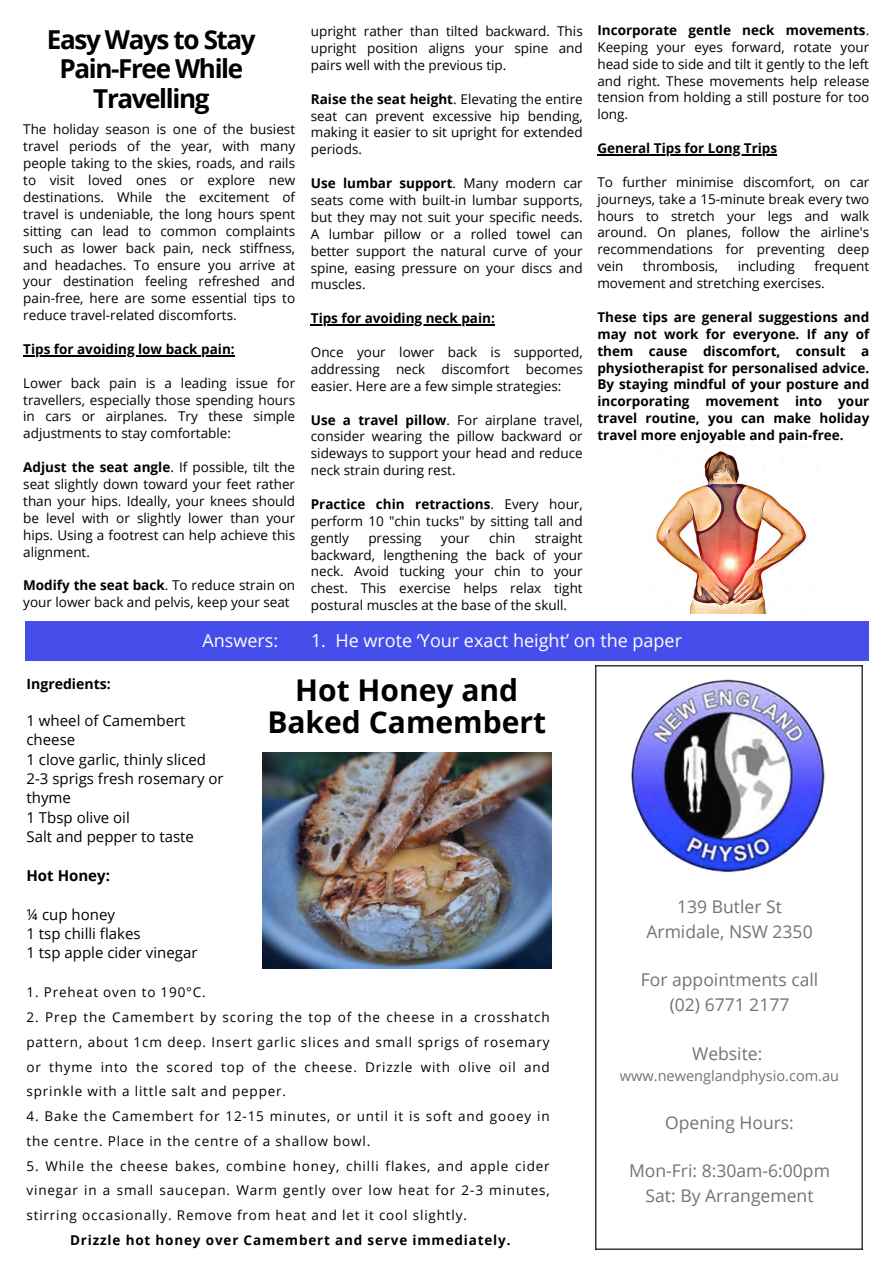
<style>
.page{position:relative;width:894px;height:1264px;background:#fff}
.page>*{position:absolute;margin:0;border:0;box-sizing:border-box;transform-origin:0 0}
.t1{font:700 30px/31.5px "Open Sans";color:#000;text-align:center}
.t2{font:700 26.1px/29.2px "Open Sans";letter-spacing:-.055em;color:#000;text-align:center}
.t3{font:18px "Open Sans";color:#fff}
.t4{font:17.55px/24.5px "Open Sans";color:#737373;text-align:center}
.t5{font:15px/19.4px "Open Sans";color:#000}
.t6{font:700 15px "Open Sans";color:#000}
.t7{font:14.55px "Open Sans";color:#737373}
.t8{font:700 14.1px "Open Sans";color:#000}
.t9{font:13.5px/16.8px "Open Sans";color:#000;text-align:justify}
.t10{font:700 13.5px/16.8px "Open Sans";color:#000;text-align:justify}
.t11{font:13.5px/24.8px "Open Sans";letter-spacing:.06em;color:#000}
.t12{font:700 13.5px "Open Sans";letter-spacing:.06em;color:#000}
.s1{font-weight:700}
</style>
<div class="page">
<img style="left:595px;top:665px;width:267px;height:584px">
<div style="left:25px;top:621px;width:843px;height:39px;background:#454deb"></div>
<img style="left:622px;top:676px;width:213px;height:201px">
<img style="left:263px;top:753px;width:288px;height:216px">
<img style="left:656px;top:451px;width:152px;height:162px">
<hr style="left:311px;top:324px;width:184px;height:1px;background:#000">
<hr style="left:597px;top:154px;width:180px;height:1px;background:#000">
<hr style="left:23px;top:355px;width:212px;height:1px;background:#000">
<p class="t2" style="left:47px;top:24px;width:210px">Easy Ways to Stay<br>Pain-Free While<br>Travelling</p>
<p class="t9" style="left:23px;top:121px;width:273px">The holiday season is one of the busiest travel periods of the year, with many people taking to the skies, roads, and rails to visit loved ones or explore new destinations. While the excitement of travel is undeniable, the long hours spent sitting can lead to common complaints such as lower back pain, neck stiffness, and headaches. To ensure you arrive at your destination feeling refreshed and pain-free, here are some essential tips to reduce travel-related discomforts.</p>
<h4 class="t10" style="left:23px;top:340px;width:213px">Tips for avoiding low back pain:</h4>
<p class="t9" style="left:23px;top:374px;width:273px">Lower back pain is a leading issue for travellers, especially those spending hours in cars or airplanes. Try these simple adjustments to stay comfortable:</p>
<p class="t9" style="left:23px;top:458px;width:273px"><span class="s1">Adjust the seat angle</span>. If possible, tilt the seat slightly down toward your feet rather than your hips. Ideally, your knees should be level with or slightly lower than your hips. Using a footrest can help achieve this alignment.</p>
<p class="t9" style="left:23px;top:576px;width:273px"><span class="s1">Modify the seat back</span>. To reduce strain on your lower back and pelvis, keep your seat</p>
<p class="t9" style="left:311px;top:23px;width:273px">upright rather than tilted backward. This upright position aligns your spine and pairs well with the previous tip.</p>
<p class="t9" style="left:311px;top:90px;width:273px"><span class="s1">Raise the seat height</span>. Elevating the entire seat can prevent excessive hip bending, making it easier to sit upright for extended periods.</p>
<h4 class="t9" style="left:311px;top:174px;width:273px"><span class="s1">Use lumbar support</span>. Many modern car seats come with built-in lumbar supports, but they may not suit your specific needs.<br>A lumbar pillow or a rolled towel can better support the natural curve of your spine, easing pressure on your discs and muscles.</h4>
<p class="t10" style="left:311px;top:309px;width:185px">Tips for avoiding neck pain:</p>
<p class="t9" style="left:311px;top:343px;width:273px">Once your lower back is supported, addressing neck discomfort becomes easier. Here are a few simple strategies:</p>
<p class="t9" style="left:311px;top:411px;width:273px"><span class="s1">Use a travel pillow</span>. For airplane travel, consider wearing the pillow backward or sideways to support your head and reduce neck strain during rest.</p>
<p class="t9" style="left:311px;top:495px;width:273px"><span class="s1">Practice chin retractions</span>. Every hour, perform 10 "chin tucks" by sitting tall and gently</p>
<p class="t9" style="left:311px;top:529px;width:273px;text-indent:224px">straight backward, lengthening the back of your neck. Avoid tucking your chin to your chest. This exercise helps relax tight postural muscles at the base of the skull.</p>
<p class="t9" style="left:368px;top:529px;width:55px">pressing</p>
<p class="t9" style="left:441px;top:529px;width:30px">your</p>
<p class="t9" style="left:489px;top:529px;width:28px">chin</p>
<h4 class="t9" style="left:597px;top:21px;width:273px"><span class="s1">Incorporate gentle neck movements</span>.<br>Keeping your eyes forward, rotate your head side to side and tilt it gently to the left and right. These movements help release tension from holding a still posture for too long.</h4>
<p class="t10" style="left:597px;top:139px;width:181px">General Tips for Long Trips</p>
<h4 class="t9" style="left:597px;top:173px;width:273px">To further minimise discomfort, on car journeys, take a 15-minute break every two hours to stretch your legs and walk around. On planes, follow the airline's recommendations for preventing deep vein</h4>
<h4 class="t9" style="left:597px;top:257px;width:273px;text-indent:217px">frequent movement and stretching exercises.</h4>
<p class="t10" style="left:597px;top:308px;width:273px">These tips are general suggestions and may not work for everyone. If any of them cause discomfort, consult a physiotherapist for personalised advice.<br>By staying mindful of your posture and incorporating movement into your travel routine, you can make holiday travel more enjoyable and pain-free.</p>
<h4 class="t9" style="left:642px;top:257px;width:77px">thrombosis,</h4>
<h4 class="t9" style="left:737px;top:257px;width:59px">including</h4>
<p class="t3" style="left:202px;top:627px;width:77px">Answers:</p>
<p class="t3" style="left:311px;top:627px;width:372px">1. He wrote ‘Your exact height’ on the paper</p>
<p class="t8" style="left:26px;top:674px;width:86px">Ingredients:</p>
<h4 class="t5" style="left:26px;top:710px;width:160px">1 wheel of Camembert cheese</h4>
<p class="t5" style="left:26px;top:749px;width:181px">1 clove garlic, thinly sliced</p>
<p class="t5" style="left:26px;top:768px;width:199px">2-3 sprigs fresh rosemary or thyme</p>
<p class="t5" style="left:26px;top:807px;width:105px">1 Tbsp olive oil</p>
<h1 class="t5" style="left:26px;top:826px;width:169px">Salt and pepper to taste</h1>
<p class="t6" style="left:26px;top:864px;width:85px">Hot Honey:</p>
<p class="t5" style="left:26px;top:904px;width:90px">¼ cup honey</p>
<p class="t5" style="left:26px;top:923px;width:116px">1 tsp chilli flakes</p>
<p class="t5" style="left:26px;top:942px;width:172px">1 tsp apple cider vinegar</p>
<p class="t1" style="left:267px;top:674px;width:280px">Hot Honey and<br>Baked Camembert</p>
<p class="t11" style="left:26px;top:979px;width:181px">1. Preheat oven to 190°C.</p>
<p class="t9" style="left:26px;top:1004px;width:524px;line-height:24.8px">2. Prep the Camembert by scoring the top of the cheese in a crosshatch pattern, about 1cm deep. Insert garlic slices and small sprigs of rosemary or thyme into the scored top of the cheese. Drizzle with olive oil and sprinkle with a little salt and pepper.</p>
<p class="t11" style="left:26px;top:1103px;width:524px">4. Bake the Camembert for 12-15 minutes, or until it is soft and gooey in the centre. Place in the centre of a shallow bowl.</p>
<h3 class="t9" style="left:26px;top:1153px;width:524px;line-height:24.8px">5. While the cheese bakes, combine honey, chilli flakes, and apple cider vinegar in a small saucepan. Warm gently over low heat for 2-3 minutes, stirring occasionally. Remove from heat and let it cool slightly.</h3>
<h3 class="t12" style="left:70px;top:1230px;width:442px">Drizzle hot honey over Camembert and serve immediately.</h3>
<h2 class="t4" style="left:646px;top:894px;width:168px">139 Butler St<br>Armidale, NSW 2350</h2>
<p class="t4" style="left:640px;top:967px;width:179px">For appointments call (02) 6771 2177</p>
<h4 class="t4" style="left:692px;top:1040px;width:72px">Website:</h4>
<p class="t7" style="left:619px;top:1064px;width:220px">www.newenglandphysio.com.au</p>
<p class="t4" style="left:665px;top:1109px;width:130px">Opening Hours:</p>
<p class="t4" style="left:629px;top:1158px;width:202px">Mon-Fri: 8:30am-6:00pm<br>Sat: By Arrangement</p>
</div>
